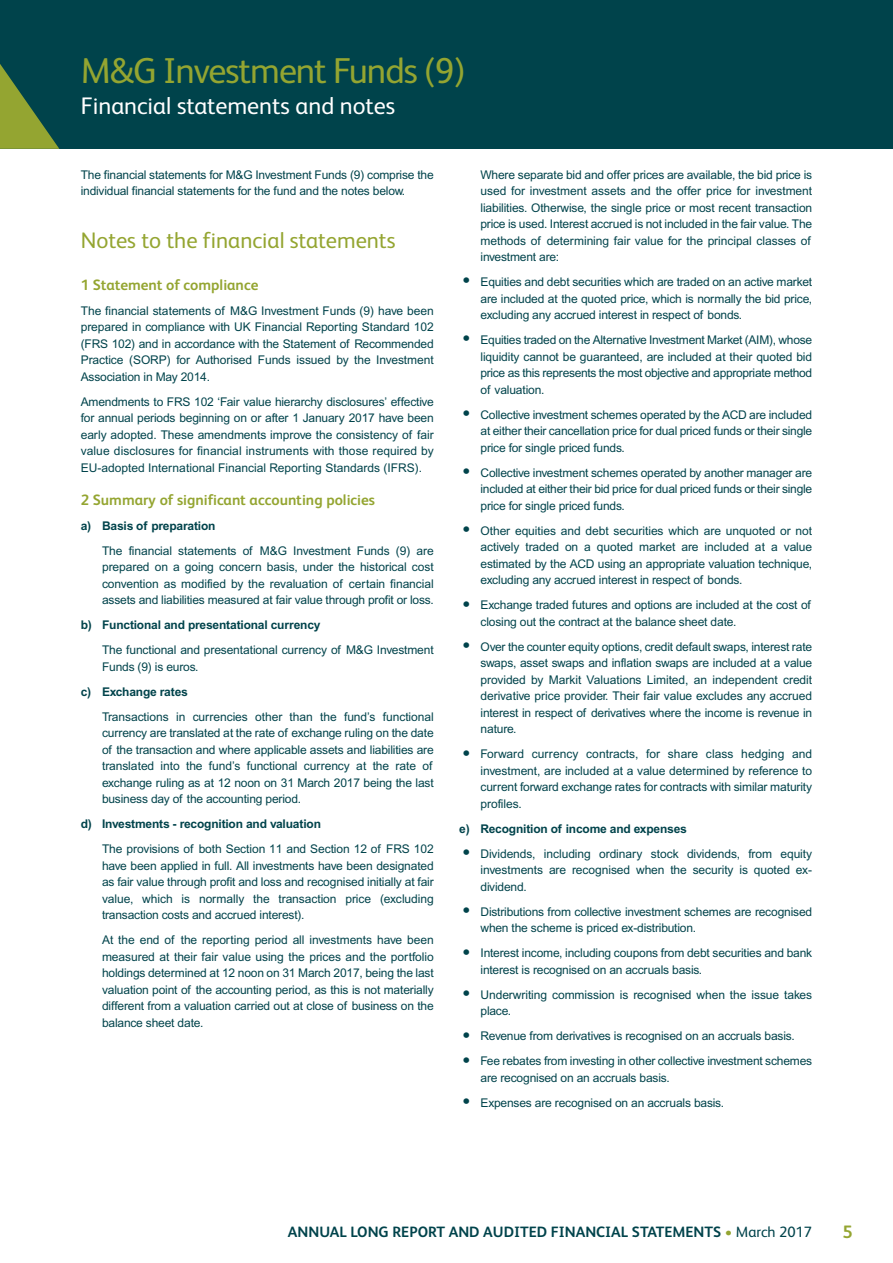
<style>
.page{position:relative;width:893px;height:1263px;background:#fff}
.page>*{position:absolute;margin:0;border:0;box-sizing:border-box;transform-origin:0 0}
.t1{font:36px "FS Albert";letter-spacing:-.03em;color:#94a531}
.t2{font:24px "FS Albert";color:#fff}
.t3{font:22.5px "FS Albert";color:#94a531}
.t4{font:700 18px "FS Albert";color:#94a531}
.t5{font:700 15px "FS Albert";color:#94a531}
.t6{font:700 15px "FS Albert";color:#00434b}
.t7{font:12px/16.5px "Arial";letter-spacing:-.015em;color:#00434b;text-align:justify}
.t8{font:700 12px "Arial";letter-spacing:-.015em;color:#00434b}
.s1{font-size:22.5px}
.s2{font-weight:400;color:#94a531}
.s3{font-weight:400}
</style>
<div class="page">
<div style="left:0;top:0;width:893px;height:149px;background:#00434b"></div>
<svg style="left:0;top:64px;width:59px;height:85px"></svg>
<h1 class="t1" style="left:81px;top:59px;width:386px">M&amp;G Investment Funds (9)</h1>
<h2 class="t2" style="left:81px;top:97px;width:316px">Financial statements and notes</h2>
<p class="t7" style="left:81px;top:167px;width:354px">The financial statements for M&amp;G Investment Funds (9) comprise the individual financial statements for the fund and the notes below.</p>
<h3 class="t3" style="left:81px;top:233px;width:316px">Notes to the financial statements</h3>
<p class="t5" style="left:81px;top:279px;width:179px">1 Statement of compliance</p>
<p class="t7" style="left:81px;top:303px;width:354px">The financial statements of M&amp;G Investment Funds (9) have been prepared in compliance with UK Financial Reporting Standard 102 (FRS 102) and in accordance with the Statement of Recommended Practice (SORP) for Authorised Funds issued by the Investment Association in May 2014.</p>
<p class="t7" style="left:81px;top:394px;width:354px">Amendments to FRS 102 ‘Fair value hierarchy disclosures’ effective for annual periods beginning on or after 1 January 2017 have been early adopted. These amendments improve the consistency of fair value disclosures for financial instruments with those required by EU-adopted International Financial Reporting Standards (IFRS).</p>
<p class="t5" style="left:81px;top:494px;width:296px">2 Summary of significant accounting policies</p>
<p class="t8" style="left:81px;top:521px;width:136px">a) Basis of preparation</p>
<p class="t7" style="left:102px;top:543px;width:333px">The financial statements of M&amp;G Investment Funds (9) are prepared on a going concern basis, under the historical cost convention as modified by the revaluation of certain financial assets and liabilities measured at fair value through profit or loss.</p>
<p class="t8" style="left:81px;top:621px;width:241px">b) Functional and presentational currency</p>
<p class="t7" style="left:102px;top:643px;width:333px">The functional and presentational currency of M&amp;G Investment<br>Funds (9) is euros.</p>
<p class="t8" style="left:81px;top:687px;width:109px">c) Exchange rates</p>
<p class="t7" style="left:102px;top:709px;width:333px">Transactions in currencies other than the fund’s functional currency are translated at the rate of exchange ruling on the date of the transaction and where applicable assets and liabilities are translated into the fund’s functional currency at the rate of exchange ruling as at 12 noon on 31 March 2017 being the last business day of the accounting period.</p>
<p class="t8" style="left:81px;top:820px;width:242px">d) Investments - recognition and valuation</p>
<p class="t7" style="left:102px;top:842px;width:333px">The provisions of both Section 11 and Section 12 of FRS 102 have been applied in full. All investments have been designated as fair value through profit and loss and recognised initially at fair value, which is normally the transaction price (excluding transaction costs and accrued interest).</p>
<p class="t7" style="left:102px;top:933px;width:333px">At the end of the reporting period all investments have been measured at their fair value using the prices and the portfolio holdings determined at 12 noon on 31 March 2017, being the last valuation point of the accounting period, as this is not materially different from a valuation carried out at close of business on the balance sheet date.</p>
<p class="t7" style="left:480px;top:167px;width:333px">Where separate bid and offer prices are available, the bid price is used for investment assets and the offer price for investment liabilities. Otherwise, the single price or most recent transaction price is used. Interest accrued is not included in the fair value. The methods of determining fair value for the principal classes of investment are:</p>
<p class="t7" style="left:480px;top:275px;width:333px;text-indent:-18px"><span class="s1">•</span> Equities and debt securities which are traded on an active market are included at the quoted price, which is normally the bid price, excluding any accrued interest in respect of bonds.</p>
<p class="t7" style="left:480px;top:333px;width:333px;text-indent:-18px"><span class="s1">•</span> Equities traded on the Alternative Investment Market (AIM), whose liquidity cannot be guaranteed, are included at their quoted bid price as this represents the most objective and appropriate method of valuation.</p>
<p class="t7" style="left:480px;top:407px;width:333px;text-indent:-18px"><span class="s1">•</span> Collective investment schemes operated by the ACD are included at either their cancellation price for dual priced funds or their single price for single priced funds.</p>
<p class="t7" style="left:480px;top:465px;width:333px;text-indent:-18px"><span class="s1">•</span> Collective investment schemes operated by another manager are included at either their bid price for dual priced funds or their single price for single priced funds.</p>
<p class="t7" style="left:480px;top:523px;width:333px;text-indent:-18px"><span class="s1">•</span> Other equities and debt securities which are unquoted or not actively traded on a quoted market are included at a value estimated by the ACD using an appropriate valuation technique, excluding any accrued interest in respect of bonds.</p>
<p class="t7" style="left:480px;top:598px;width:332px;text-indent:-18px"><span class="s1">•</span> Exchange traded futures and options are included at the cost of closing out the contract at the balance sheet date.</p>
<p class="t7" style="left:480px;top:639px;width:333px;text-indent:-18px"><span class="s1">•</span> Over the counter equity options, credit default swaps, interest rate swaps, asset swaps and inflation swaps are included at a value provided by Markit Valuations Limited, an independent credit derivative price provider. Their fair value excludes any accrued interest in respect of derivatives where the income is revenue in nature.</p>
<p class="t7" style="left:480px;top:747px;width:333px;text-indent:-18px"><span class="s1">•</span> Forward currency contracts, for share class hedging and investment, are included at a value determined by reference to current forward exchange rates for contracts with similar maturity profiles.</p>
<p class="t8" style="left:459px;top:824px;width:229px">e) Recognition of income and expenses</p>
<p class="t7" style="left:480px;top:846px;width:333px;text-indent:-18px"><span class="s1">•</span> Dividends, including ordinary stock dividends, from equity investments are recognised when the security is quoted ex&shy;dividend.</p>
<p class="t7" style="left:480px;top:904px;width:333px;text-indent:-18px"><span class="s1">•</span> Distributions from collective investment schemes are recognised when the scheme is priced ex-distribution.</p>
<p class="t7" style="left:480px;top:946px;width:333px;text-indent:-18px"><span class="s1">•</span> Interest income, including coupons from debt securities and bank interest is recognised on an accruals basis.</p>
<p class="t7" style="left:480px;top:987px;width:333px;text-indent:-18px"><span class="s1">•</span> Underwriting commission is recognised when the issue takes place.</p>
<p class="t7" style="left:462px;top:1029px;width:334px"><span class="s1">•</span> Revenue from derivatives is recognised on an accruals basis.</p>
<p class="t7" style="left:480px;top:1054px;width:333px;text-indent:-18px"><span class="s1">•</span> Fee rebates from investing in other collective investment schemes are recognised on an accruals basis.</p>
<p class="t7" style="left:462px;top:1095px;width:263px"><span class="s1">•</span> Expenses are recognised on an accruals basis.</p>
<p class="t6" style="left:288px;top:1227px;width:526px">ANNUAL LONG REPORT AND AUDITED FINANCIAL STATEMENTS <span class="s2">•</span> <span class="s3">March 2017</span></p>
<h3 class="t4" style="left:842px;top:1225px;width:12px">5</h3>
</div>
